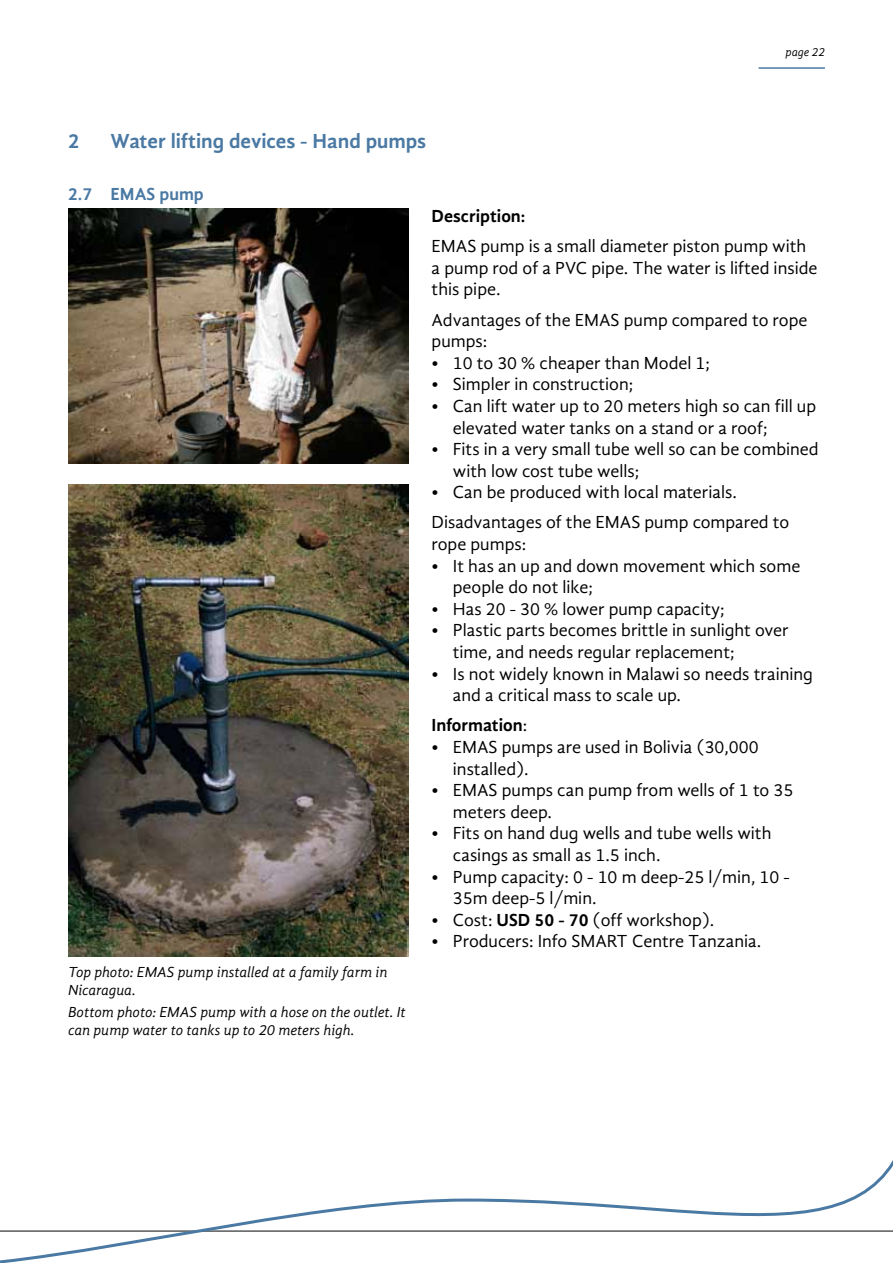
<style>
.page{position:relative;width:893px;height:1263px;background:#fff}
.page>*{position:absolute;margin:0;border:0;box-sizing:border-box;transform-origin:0 0}
.t1{font:700 21px "Gandhi Sans";color:#4a79a3}
.t2{font:18px/21.6px "Gandhi Sans";color:#000}
.t3{font:700 18px "Gandhi Sans";color:#000}
.t4{font:700 18px "Gandhi Sans";color:#4a79a3}
.t5{font:italic 15px/18px "Gandhi Sans";color:#000}
.t6{font:italic 12px "Gandhi Sans";letter-spacing:-.005em;color:#000}
.s1{font-weight:400}
.s2{font-weight:700}
</style>
<div class="page">
<hr style="left:759px;top:67px;width:66px;height:2px;background:#4a79a3">
<svg style="left:0;top:1160px;width:893px;height:103px"></svg>
<img style="left:68px;top:485px;width:340px;height:472px">
<img style="left:68px;top:208px;width:340px;height:255px">
<p class="t1" style="left:68px;top:129px;width:13px">2</p>
<p class="t1" style="left:111px;top:129px;width:317px">Water lifting devices - Hand pumps</p>
<p class="t4" style="left:68px;top:183px;width:137px">2.7 EMAS pump</p>
<p class="t6" style="left:785px;top:46px;width:41px">page 22</p>
<p class="t5" style="left:68px;top:962px;width:321px">Top photo: EMAS pump installed at a family farm in<br>Nicaragua.</p>
<p class="t5" style="left:68px;top:1003px;width:339px">Bottom photo: EMAS pump with a hose on the outlet. It can pump water to tanks up to 20 meters high.</p>
<p class="t3" style="left:432px;top:206px;width:95px">Description:</p>
<p class="t2" style="left:432px;top:235px;width:387px">EMAS pump is a small diameter piston pump with a pump rod of a PVC pipe. The water is lifted inside this pipe.</p>
<p class="t2" style="left:432px;top:309px;width:377px">Advantages of the EMAS pump compared to rope pumps:</p>
<p class="t2" style="left:432px;top:352px;width:280px">• 10 to 30 % cheaper than Model 1;</p>
<p class="t2" style="left:432px;top:373px;width:203px">• Simpler in construction;</p>
<p class="t2" style="left:453px;top:395px;width:365px;text-indent:-21px">• Can lift water up to 20 meters high so can fill up elevated water tanks on a stand or a roof;</p>
<p class="t2" style="left:453px;top:438px;width:367px;text-indent:-21px">• Fits in a very small tube well so can be combined with low cost tube wells;</p>
<p class="t2" style="left:432px;top:477px;width:359px;line-height:30.2px">• Can be produced with local materials.<br>Disadvantages of the EMAS pump compared to</p>
<p class="t2" style="left:432px;top:533px;width:96px">rope pumps:</p>
<p class="t2" style="left:453px;top:555px;width:349px;text-indent:-21px">• It has an up and down movement which some people do not like;</p>
<p class="t2" style="left:432px;top:598px;width:295px">• Has 20 - 30 % lower pump capacity;</p>
<p class="t2" style="left:453px;top:620px;width:337px;text-indent:-21px">• Plastic parts becomes brittle in sunlight over time, and needs regular replacement;</p>
<p class="t2" style="left:453px;top:663px;width:362px;text-indent:-21px">• Is not widely known in Malawi so needs training and a critical mass to scale up.</p>
<p class="t3" style="left:432px;top:715px;width:97px">Information<span class="s1">:</span></p>
<p class="t2" style="left:453px;top:736px;width:307px;text-indent:-21px">• EMAS pumps are used in Bolivia (30,000 installed).</p>
<p class="t2" style="left:453px;top:779px;width:342px;text-indent:-21px">• EMAS pumps can pump from wells of 1 to 35 meters deep.</p>
<p class="t2" style="left:453px;top:822px;width:320px;text-indent:-21px">• Fits on hand dug wells and tube wells with casings as small as 1.5 inch.</p>
<p class="t2" style="left:453px;top:866px;width:338px;text-indent:-21px">• Pump capacity: 0 - 10 m deep-25 l/min, 10 -<br>35m deep-5 l/min.</p>
<p class="t2" style="left:432px;top:909px;width:284px">• Cost: <span class="s2">USD 50 - 70</span> (off workshop).</p>
<p class="t2" style="left:432px;top:930px;width:331px">• Producers: Info SMART Centre Tanzania.</p>
</div>
